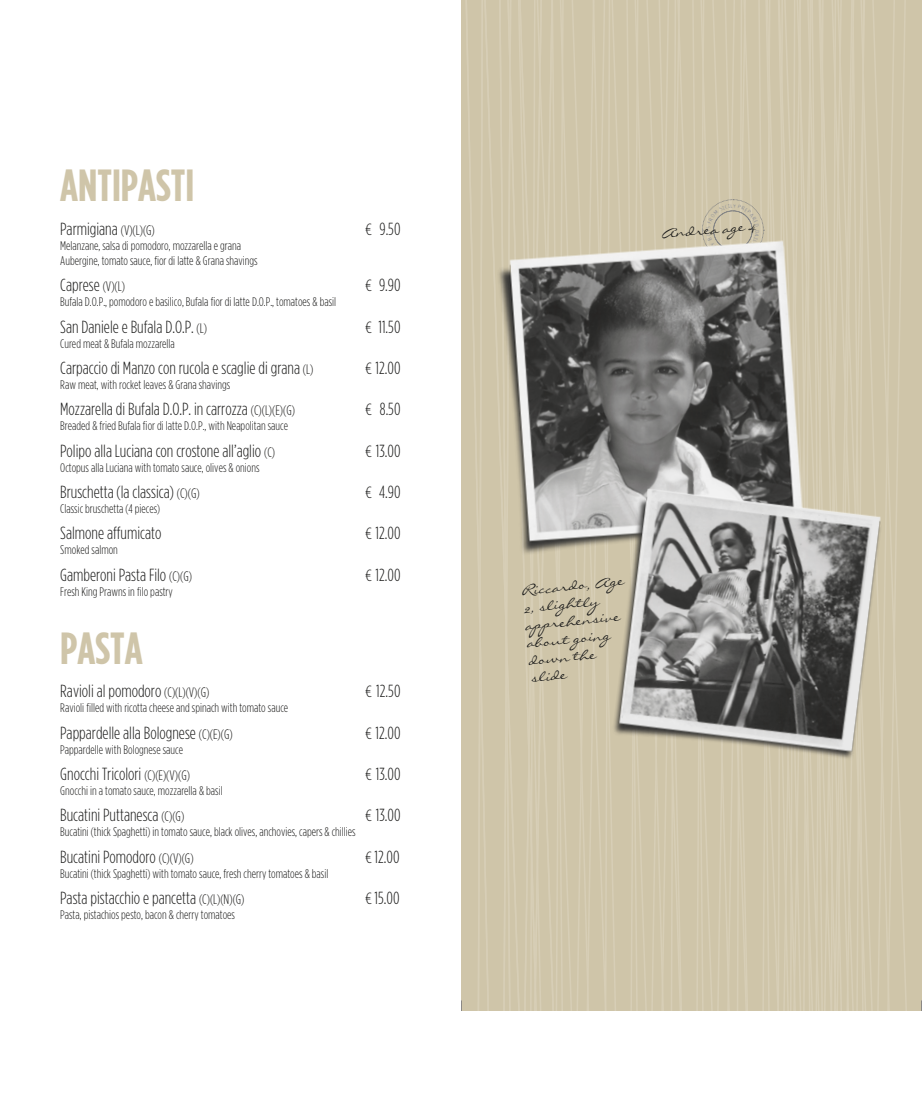
<style>
.page{position:relative;width:922px;height:1117px;background:#fff}
.page>*{position:absolute;margin:0;border:0;box-sizing:border-box;transform-origin:0 0}
.t1{font:700 condensed 45px "Gotham HTF";color:#cfc5a9}
.t2{font:300 condensed 17.5px "Gotham HTF";color:#1c1c1b}
.t3{font:13.12px/17.5px "Liorah BT";color:#1c1c1b}
.t4{font:300 condensed 12.5px/15px "Gotham HTF";color:#1c1c1b}
.s1{font-size:13.75px}
.s2{font-family:"Myriad Pro"}
</style>
<div class="page">
<hr style="left:908px;top:0;width:4px;height:1010px;background:#cfc5a9">
<div style="left:908px;top:445px;width:13px;height:354px;background:#cfc5a9"></div>
<svg style="left:920px;top:1000px;width:2px;height:10px"></svg>
<svg style="left:461px;top:0;width:447px;height:1010px;background:#b9b29e"></svg>
<h1 class="t1" style="left:60px;top:160px;width:136px">ANTIPASTI</h1>
<h2 class="t2" style="left:60px;top:219px;width:96px">Parmigiana <span class="s1">(V)(L)(G)</span></h2>
<h2 class="t2" style="left:365px;top:219px;width:36px"><span class="s2">€</span> 9.50</h2>
<p class="t4" style="left:60px;top:238px;width:199px">Melanzane, salsa di pomodoro, mozzarella e grana<br>Aubergine, tomato sauce, fior di latte &amp; Grana shavings</p>
<h2 class="t2" style="left:60px;top:276px;width:66px">Caprese <span class="s1">(V)(L)</span></h2>
<h2 class="t2" style="left:365px;top:276px;width:36px"><span class="s2">€</span> 9.90</h2>
<p class="t4" style="left:60px;top:294px;width:277px">Bufala D.O.P., pomodoro e basilico, Bufala fior di latte D.O.P., tomatoes &amp; basil</p>
<h2 class="t2" style="left:60px;top:317px;width:148px">San Daniele e Bufala D.O.P. <span class="s1">(L)</span></h2>
<h2 class="t2" style="left:365px;top:317px;width:36px"><span class="s2">€</span> 11.50</h2>
<p class="t4" style="left:60px;top:335px;width:116px">Cured meat &amp; Bufala mozzarella</p>
<h2 class="t2" style="left:60px;top:358px;width:254px">Carpaccio di Manzo con rucola e scaglie di grana <span class="s1">(L)</span></h2>
<h2 class="t2" style="left:365px;top:358px;width:36px"><span class="s2">€</span> 12.00</h2>
<p class="t4" style="left:60px;top:377px;width:171px">Raw meat, with rocket leaves &amp; Grana shavings</p>
<h2 class="t2" style="left:60px;top:400px;width:236px">Mozzarella di Bufala D.O.P. in carrozza <span class="s1">(C)(L)(E)(G)</span></h2>
<h2 class="t2" style="left:365px;top:400px;width:36px"><span class="s2">€</span> 8.50</h2>
<p class="t4" style="left:60px;top:418px;width:229px">Breaded &amp; fried Bufala fior di latte D.O.P., with Neapolitan sauce</p>
<h2 class="t2" style="left:60px;top:441px;width:216px">Polipo alla Luciana con crostone all’aglio <span class="s1">(C)</span></h2>
<h2 class="t2" style="left:365px;top:441px;width:37px"><span class="s2">€</span> 13.00</h2>
<p class="t4" style="left:60px;top:459px;width:201px">Octopus alla Luciana with tomato sauce, olives &amp; onions</p>
<h2 class="t2" style="left:60px;top:482px;width:141px">Bruschetta (la classica) <span class="s1">(C)(G)</span></h2>
<h2 class="t2" style="left:365px;top:482px;width:37px"><span class="s2">€</span> 4.90</h2>
<p class="t4" style="left:60px;top:501px;width:101px">Classic bruschetta (4 pieces)</p>
<h2 class="t2" style="left:60px;top:524px;width:103px">Salmone affumicato</h2>
<h2 class="t2" style="left:365px;top:524px;width:37px"><span class="s2">€</span> 12.00</h2>
<p class="t4" style="left:60px;top:542px;width:59px">Smoked salmon</p>
<h2 class="t2" style="left:60px;top:565px;width:133px">Gamberoni Pasta Filo <span class="s1">(C)(G)</span></h2>
<h2 class="t2" style="left:365px;top:565px;width:36px"><span class="s2">€</span> 12.00</h2>
<p class="t4" style="left:60px;top:583px;width:114px">Fresh King Prawns in filo pastry</p>
<h1 class="t1" style="left:60px;top:622px;width:84px">PASTA</h1>
<h2 class="t2" style="left:60px;top:681px;width:151px">Ravioli al pomodoro <span class="s1">(C)(L)(V)(G)</span></h2>
<h2 class="t2" style="left:365px;top:681px;width:36px"><span class="s2">€</span> 12.50</h2>
<p class="t4" style="left:60px;top:700px;width:229px">Ravioli filled with ricotta cheese and spinach with tomato sauce</p>
<h2 class="t2" style="left:60px;top:723px;width:174px">Pappardelle alla Bolognese <span class="s1">(C)(E)(G)</span></h2>
<h2 class="t2" style="left:365px;top:723px;width:36px"><span class="s2">€</span> 12.00</h2>
<p class="t4" style="left:60px;top:741px;width:124px">Pappardelle with Bolognese sauce</p>
<h2 class="t2" style="left:60px;top:764px;width:131px">Gnocchi Tricolori <span class="s1">(C)(E)(V)(G)</span></h2>
<h2 class="t2" style="left:365px;top:764px;width:36px"><span class="s2">€</span> 13.00</h2>
<p class="t4" style="left:60px;top:782px;width:164px">Gnocchi in a tomato sauce, mozzarella &amp; basil</p>
<h2 class="t2" style="left:60px;top:805px;width:125px">Bucatini Puttanesca <span class="s1">(C)(G)</span></h2>
<h2 class="t2" style="left:365px;top:805px;width:36px"><span class="s2">€</span> 13.00</h2>
<p class="t4" style="left:60px;top:824px;width:297px">Bucatini (thick Spaghetti) in tomato sauce, black olives, anchovies, capers &amp; chillies</p>
<h2 class="t2" style="left:60px;top:847px;width:135px">Bucatini Pomodoro <span class="s1">(C)(V)(G)</span></h2>
<h2 class="t2" style="left:365px;top:847px;width:36px"><span class="s2">€</span> 12.00</h2>
<p class="t4" style="left:60px;top:865px;width:269px">Bucatini (thick Spaghetti) with tomato sauce, fresh cherry tomatoes &amp; basil</p>
<h2 class="t2" style="left:60px;top:888px;width:186px">Pasta pistacchio e pancetta <span class="s1">(C)(L)(N)(G)</span></h2>
<h2 class="t2" style="left:365px;top:888px;width:35px"><span class="s2">€</span> 15.00</h2>
<p class="t4" style="left:60px;top:906px;width:176px">Pasta, pistachios pesto, bacon &amp; cherry tomatoes</p>
<p class="t3" style="left:660px;top:224px;width:96px;rotate:-5deg">Andrea age 4</p>
<p class="t3" style="left:520px;top:582px;width:104px;rotate:-6deg">Riccardo, Age<br>2, slightly apprehensive about going down the slide</p>
</div>
